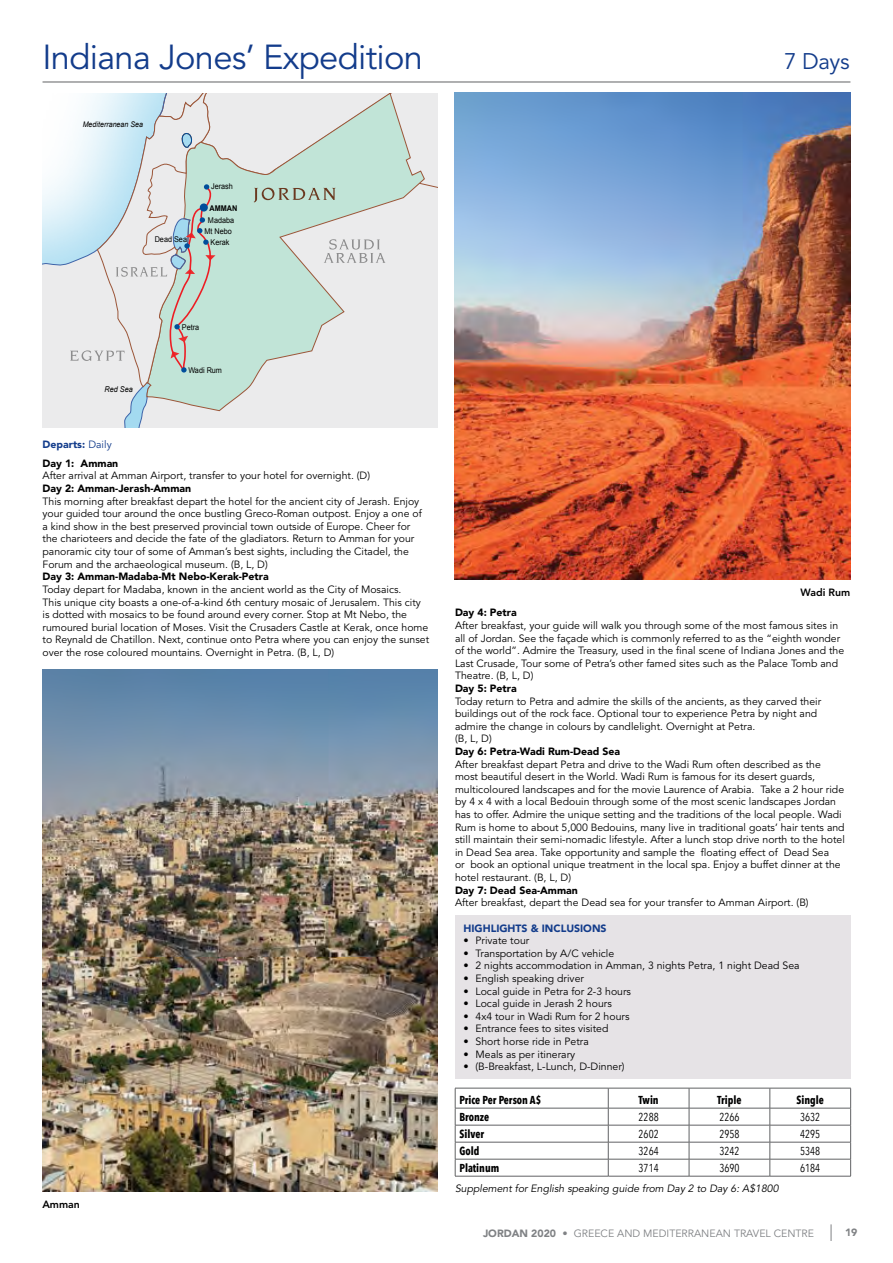
<style>
.page{position:relative;width:893px;height:1263px;background:#fff}
.page>*{position:absolute;margin:0;border:0;box-sizing:border-box;transform-origin:0 0}
.t1{font:34.5px "Avenir";letter-spacing:-.02em;color:#133c8b}
.t2{font:22.5px "Avenir";color:#133c8b}
.t3{font:700 11.55px "Avenir Next Condensed";color:#000;scale:.93 1}
.t4{font:11.55px "Avenir Next Condensed";color:#000;scale:.93 1}
.t5{font:10.5px/12.6px "Avenir";color:#000}
.t6{font:900 10.5px/18.9px "Avenir";color:#000}
.t7{font:italic 10.5px "Avenir";color:#000}
.t8{font:10.5px "Avenir";color:#808285}
.t9{font:900 10.5px "Avenir";color:#133c8b}
.t10{font:800 10.5px "Avenir";color:#000}
.t11{font:900 10.5px "Avenir";color:#808285}
.t12{font:7.95px/10.6px "Arial";color:#000;text-align:center;scale:.92 1}
.t13{font:italic 7.95px "Arial";color:#000;scale:.92 1}
.t14{font:700 7.95px "Arial";color:#000;scale:.92 1}
.t15{font:italic 7.8px "Arial";color:#000;scale:.92 1}
.s1{color:#133c8b}
.s2{font-weight:400;color:#133c8b}
.s3{font-weight:900}
</style>
<div class="page">
<hr style="left:43px;top:82px;width:807px;height:1px;background:#616264">
<div style="left:455px;top:915px;width:396px;height:164px;background:#e6e3e6"></div>
<svg style="left:455px;top:1088px;width:396px;height:88px"></svg>
<hr style="left:455px;top:1176px;width:153px;height:1px;background:#616264">
<hr style="left:608px;top:1176px;width:81px;height:1px;background:#616264">
<hr style="left:689px;top:1176px;width:81px;height:1px;background:#616264">
<hr style="left:770px;top:1176px;width:81px;height:1px;background:#616264">
<svg style="left:43px;top:93px;width:395px;height:334px;background:#d9e4e2"></svg>
<img style="left:42px;top:669px;width:396px;height:522px">
<img style="left:455px;top:93px;width:395px;height:486px">
<svg style="left:831px;top:1224px;width:1px;height:17px"></svg>
<h1 class="t1" style="left:43px;top:37px;width:382px">Indiana Jones’ Expedition</h1>
<h2 class="t2" style="left:784px;top:48px;width:67px">7 Days</h2>
<p class="t15" style="left:83px;top:120px;width:67px">Mediterranean Sea</p>
<p class="t12" style="left:155px;top:234px;width:37px">Dead Sea</p>
<p class="t12" style="left:211px;top:181px;width:25px">Jerash</p>
<p class="t14" style="left:209px;top:203px;width:32px">AMMAN</p>
<p class="t12" style="left:204px;top:215px;width:34px">Madaba<br>Mt Nebo</p>
<p class="t12" style="left:210px;top:237px;width:22px">Kerak</p>
<p class="t13" style="left:105px;top:384px;width:32px">Red Sea</p>
<p class="t12" style="left:182px;top:322px;width:20px">Petra</p>
<p class="t12" style="left:188px;top:365px;width:38px">Wadi Rum</p>
<p class="t6" style="left:43px;top:435px;width:77px"><span class="s1">Departs:</span> <span class="s2">Daily<br></span>Day 1: Amman</p>
<p class="t5" style="left:43px;top:470px;width:329px">After arrival at Amman Airport, transfer to your hotel for overnight. (D)</p>
<p class="t6" style="left:43px;top:479px;width:150px">Day 2: Amman-Jerash-Amman</p>
<p class="t5" style="left:43px;top:495px;width:381px">This morning after breakfast depart the hotel for the ancient city of Jerash. Enjoy your guided tour around the once bustling Greco-Roman outpost. Enjoy a one of a kind show in the best preserved provincial town outside of Europe. Cheer for the charioteers and decide the fate of the gladiators. Return to Amman for your panoramic city tour of some of Amman’s best sights, including the Citadel, the Forum and the archaeological museum. (B, L, D)</p>
<p class="t6" style="left:43px;top:567px;width:228px">Day 3: Amman-Madaba-Mt Nebo-Kerak-Petra</p>
<p class="t5" style="left:43px;top:583px;width:388px">Today depart for Madaba, known in the ancient world as the City of Mosaics.<br>This unique city boasts a one-of-a-kind 6th century mosaic of Jerusalem. This city is dotted with mosaics to be found around every corner. Stop at Mt Nebo, the rumoured burial location of Moses. Visit the Crusaders Castle at Kerak, once home to Reynald de Chatillon. Next, continue onto Petra where you can enjoy the sunset over the rose coloured mountains. Overnight in Petra. (B, L, D)</p>
<p class="t10" style="left:42px;top:1198px;width:39px">Amman</p>
<p class="t10" style="left:800px;top:586px;width:51px">Wadi Rum</p>
<p class="t6" style="left:455px;top:603px;width:63px">Day 4: Petra</p>
<p class="t5" style="left:455px;top:619px;width:391px">After breakfast, your guide will walk you through some of the most famous sites in all of Jordan. See the façade which is commonly referred to as the “eighth wonder of the world”. Admire the Treasury, used in the final scene of Indiana Jones and the Last Crusade, Tour some of Petra’s other famed sites such as the Palace Tomb and Theatre. (B, L, D)</p>
<p class="t6" style="left:455px;top:679px;width:63px">Day 5: Petra</p>
<p class="t5" style="left:455px;top:695px;width:368px">Today return to Petra and admire the skills of the ancients, as they carved their buildings out of the rock face. Optional tour to experience Petra by night and admire the change in colours by candlelight. Overnight at Petra.<br>(B, L, D)</p>
<p class="t6" style="left:455px;top:742px;width:167px">Day 6: Petra-Wadi Rum-Dead Sea</p>
<p class="t5" style="left:455px;top:758px;width:391px">After breakfast depart Petra and drive to the Wadi Rum often described as the most beautiful desert in the World. Wadi Rum is famous for its desert guards, multicoloured landscapes and for the movie Laurence of Arabia. Take a 2 hour ride by 4 x 4 with a local Bedouin through some of the most scenic landscapes Jordan has to offer. Admire the unique setting and the traditions of the local people. Wadi Rum is home to about 5,000 Bedouins, many live in traditional goats’ hair tents and still maintain their semi-nomadic lifestyle. After a lunch stop drive north to the hotel in Dead Sea area. Take opportunity and sample the floating effect of Dead Sea<br>or book an optional unique treatment in the local spa. Enjoy a buffet dinner at the hotel restaurant. (B, L, D)</p>
<p class="t6" style="left:455px;top:880px;width:124px">Day 7: Dead Sea-Amman</p>
<p class="t5" style="left:455px;top:897px;width:355px">After breakfast, depart the Dead sea for your transfer to Amman Airport. (B)</p>
<p class="t9" style="left:463px;top:922px;width:145px">HIGHLIGHTS &amp; INCLUSIONS</p>
<p class="t5" style="left:463px;top:935px;width:67px">• Private tour</p>
<p class="t5" style="left:463px;top:947px;width:152px">• Transportation by A/C vehicle</p>
<p class="t5" style="left:463px;top:960px;width:338px">• 2 nights accommodation in Amman, 3 nights Petra, 1 night Dead Sea</p>
<p class="t5" style="left:463px;top:972px;width:122px">• English speaking driver</p>
<p class="t5" style="left:463px;top:985px;width:169px">• Local guide in Petra for 2-3 hours</p>
<p class="t5" style="left:463px;top:998px;width:150px">• Local guide in Jerash 2 hours</p>
<p class="t5" style="left:463px;top:1010px;width:168px">• 4x4 tour in Wadi Rum for 2 hours</p>
<p class="t5" style="left:463px;top:1023px;width:146px">• Entrance fees to sites visited</p>
<p class="t5" style="left:463px;top:1035px;width:127px">• Short horse ride in Petra</p>
<p class="t5" style="left:463px;top:1048px;width:113px">• Meals as per itinerary</p>
<p class="t5" style="left:463px;top:1061px;width:163px">• (B-Breakfast, L-Lunch, D-Dinner)</p>
<p class="t3" style="left:459px;top:1093px;width:90px">Price Per Person A$</p>
<p class="t3" style="left:639px;top:1093px;width:23px">Twin</p>
<p class="t3" style="left:717px;top:1093px;width:28px">Triple</p>
<p class="t3" style="left:796px;top:1093px;width:31px">Single</p>
<p class="t3" style="left:459px;top:1110px;width:34px">Bronze</p>
<p class="t4" style="left:639px;top:1107px;width:23px">2288</p>
<p class="t4" style="left:719px;top:1107px;width:23px">2266</p>
<p class="t4" style="left:800px;top:1107px;width:23px">3632</p>
<p class="t3" style="left:459px;top:1127px;width:28px">Silver</p>
<p class="t4" style="left:639px;top:1124px;width:23px">2602</p>
<p class="t4" style="left:719px;top:1124px;width:23px">2958</p>
<p class="t4" style="left:800px;top:1124px;width:23px">4295</p>
<p class="t3" style="left:459px;top:1144px;width:23px">Gold</p>
<p class="t4" style="left:639px;top:1141px;width:23px">3264</p>
<p class="t4" style="left:719px;top:1141px;width:23px">3242</p>
<p class="t4" style="left:800px;top:1141px;width:23px">5348</p>
<p class="t3" style="left:459px;top:1161px;width:44px">Platinum</p>
<p class="t4" style="left:639px;top:1158px;width:23px">3714</p>
<p class="t4" style="left:719px;top:1158px;width:23px">3690</p>
<p class="t4" style="left:800px;top:1158px;width:23px">6184</p>
<p class="t7" style="left:455px;top:1182px;width:325px">Supplement for English speaking guide from Day 2 to Day 6: A$1800</p>
<p class="t8" style="left:483px;top:1227px;width:332px"><span class="s3">JORDAN 2020 •</span> GREECE AND MEDITERRANEAN TRAVEL CENTRE</p>
<p class="t11" style="left:845px;top:1226px;width:14px">19</p>
</div>
